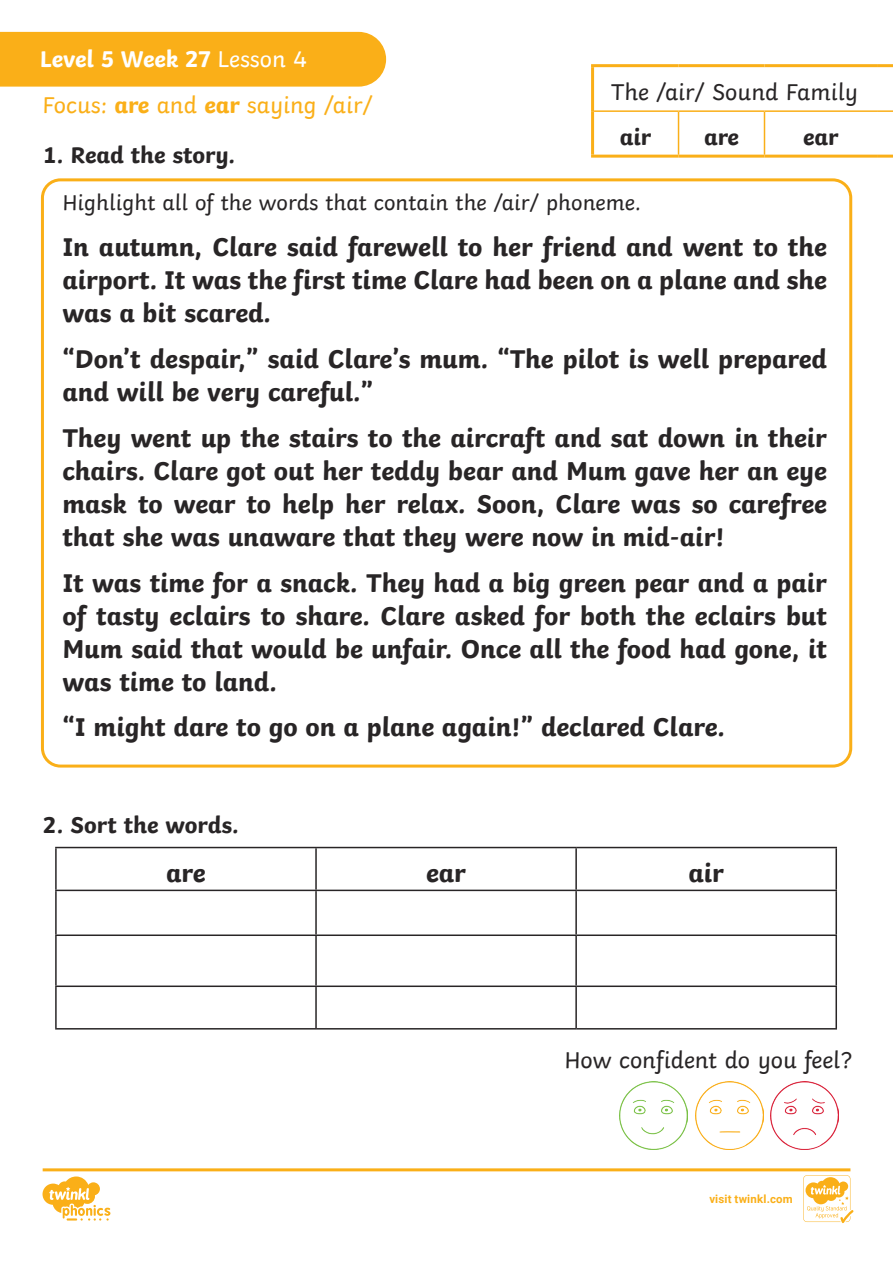
<style>
.page{position:relative;width:893px;height:1263px;background:#fff}
.page>*{position:absolute;margin:0;border:0;box-sizing:border-box;transform-origin:0 0}
.KS1_Body_Copy{font:700 27px/33px "Twinkl";color:#282526;text-align:justify}
.KS1_Body_Copy-2{font:24px "Twinkl";color:#282526}
.KS1_Body_Copy-3{font:700 24px "Twinkl";color:#282526}
.t1{font:24px "Twinkl";color:#faaf18}
.t2{font:700 24px "Twinkl";color:#fff}
.KS1_Body_Copy-4{font:22.5px "Twinkl";color:#282526}
.t3{font:700 11.4px "Roboto";letter-spacing:.02em;color:#faaf18}
.s1{font-weight:400}
.s2{font-weight:700}
</style>
<div class="page">
<svg style="left:43px;top:1168px;width:810px;height:55px"></svg>
<div style="left:41px;top:178px;width:811px;height:589px;border:3px solid #faaf18;border-radius:18px"></div>
<hr style="left:55px;top:847px;width:261px;height:1px;background:#282526">
<hr style="left:55px;top:848px;width:2px;height:42px;background:#282526">
<hr style="left:316px;top:847px;width:260px;height:1px;background:#282526">
<hr style="left:315px;top:848px;width:2px;height:42px;background:#282526">
<hr style="left:576px;top:847px;width:261px;height:1px;background:#282526">
<hr style="left:575px;top:848px;width:2px;height:42px;background:#282526">
<hr style="left:835px;top:848px;width:2px;height:42px;background:#282526">
<hr style="left:315px;top:891px;width:2px;height:43px;background:#282526">
<hr style="left:575px;top:891px;width:2px;height:43px;background:#282526">
<hr style="left:835px;top:891px;width:2px;height:43px;background:#282526">
<hr style="left:315px;top:936px;width:2px;height:49px;background:#282526">
<hr style="left:575px;top:936px;width:2px;height:49px;background:#282526">
<hr style="left:835px;top:936px;width:2px;height:49px;background:#282526">
<hr style="left:315px;top:987px;width:2px;height:41px;background:#282526">
<hr style="left:575px;top:987px;width:2px;height:41px;background:#282526">
<hr style="left:835px;top:987px;width:2px;height:41px;background:#282526">
<hr style="left:55px;top:890px;width:261px;height:1px;background:#282526">
<hr style="left:55px;top:891px;width:2px;height:43px;background:#282526">
<hr style="left:316px;top:890px;width:260px;height:1px;background:#282526">
<hr style="left:576px;top:890px;width:261px;height:1px;background:#282526">
<hr style="left:55px;top:934px;width:261px;height:2px;background:#282526">
<hr style="left:55px;top:936px;width:2px;height:49px;background:#282526">
<hr style="left:316px;top:934px;width:260px;height:2px;background:#282526">
<hr style="left:576px;top:934px;width:261px;height:2px;background:#282526">
<hr style="left:55px;top:985px;width:261px;height:2px;background:#282526">
<hr style="left:55px;top:987px;width:2px;height:41px;background:#282526">
<hr style="left:316px;top:985px;width:260px;height:2px;background:#282526">
<hr style="left:576px;top:985px;width:261px;height:2px;background:#282526">
<hr style="left:55px;top:1028px;width:261px;height:1px;background:#282526">
<hr style="left:316px;top:1028px;width:260px;height:1px;background:#282526">
<hr style="left:576px;top:1028px;width:261px;height:1px;background:#282526">
<img style="left:620px;top:1082px;width:68px;height:67px">
<img style="left:695px;top:1082px;width:68px;height:67px">
<img style="left:771px;top:1082px;width:68px;height:67px">
<div style="left:0;top:32px;width:386px;height:55px;background:#faaf18"></div>
<hr style="left:594px;top:110px;width:84px;height:2px;background:#faaf18">
<hr style="left:678px;top:110px;width:86px;height:2px;background:#faaf18">
<hr style="left:678px;top:112px;width:1px;height:43px;background:#faaf18">
<hr style="left:764px;top:110px;width:113px;height:2px;background:#faaf18">
<hr style="left:764px;top:112px;width:1px;height:43px;background:#faaf18">
<svg style="left:877px;top:110px;width:16px;height:2px"></svg>
<hr style="left:591px;top:64px;width:87px;height:3px;background:#faaf18">
<hr style="left:591px;top:67px;width:3px;height:44px;background:#faaf18">
<hr style="left:678px;top:64px;width:86px;height:3px;background:#faaf18">
<hr style="left:764px;top:64px;width:113px;height:3px;background:#faaf18">
<hr style="left:877px;top:64px;width:16px;height:3px;background:#faaf18">
<hr style="left:591px;top:111px;width:3px;height:44px;background:#faaf18">
<hr style="left:591px;top:155px;width:87px;height:3px;background:#faaf18">
<hr style="left:678px;top:155px;width:86px;height:3px;background:#faaf18">
<hr style="left:764px;top:155px;width:113px;height:3px;background:#faaf18">
<hr style="left:877px;top:155px;width:16px;height:3px;background:#faaf18">
<p class="t2" style="left:40px;top:40px;width:269px">Level 5 Week 27 <span class="s1">Lesson 4</span></p>
<p class="t1" style="left:43px;top:86px;width:332px">Focus: <span class="s2">are</span> and <span class="s2">ear</span> saying /air/</p>
<p class="KS1_Body_Copy-2" style="left:611px;top:73px;width:248px">The /air/ Sound Family</p>
<p class="KS1_Body_Copy-3" style="left:620px;top:117px;width:33px">air</p>
<p class="KS1_Body_Copy-3" style="left:704px;top:117px;width:37px">are</p>
<p class="KS1_Body_Copy-3" style="left:803px;top:117px;width:37px">ear</p>
<p class="KS1_Body_Copy-3" style="left:43px;top:135px;width:194px">1. Read the story.</p>
<p class="KS1_Body_Copy-4" style="left:62px;top:186px;width:580px">Highlight all of the words that contain the /air/ phoneme.</p>
<p class="KS1_Body_Copy" style="left:62px;top:228px;width:766px">In autumn, Clare said farewell to her friend and went to the airport. It was the first time Clare had been on a plane and she was a bit scared.</p>
<p class="KS1_Body_Copy" style="left:62px;top:340px;width:766px">“Don’t despair,” said Clare’s mum. “The pilot is well prepared and will be very careful.”</p>
<p class="KS1_Body_Copy" style="left:62px;top:418px;width:766px">They went up the stairs to the aircraft and sat down in their chairs. Clare got out her teddy bear and Mum gave her an eye mask to wear to help her relax. Soon, Clare was so carefree that she was unaware that they were now in mid-air!</p>
<p class="KS1_Body_Copy" style="left:62px;top:563px;width:766px">It was time for a snack. They had a big green pear and a pair of tasty eclairs to share. Clare asked for both the eclairs but Mum said that would be unfair. Once all the food had gone, it was time to land.</p>
<p class="KS1_Body_Copy" style="left:62px;top:708px;width:664px">“I might dare to go on a plane again!” declared Clare.</p>
<p class="KS1_Body_Copy-3" style="left:43px;top:805px;width:198px">2. Sort the words.</p>
<p class="KS1_Body_Copy" style="left:166px;top:853px;width:41px">are</p>
<p class="KS1_Body_Copy" style="left:426px;top:853px;width:41px">ear</p>
<p class="KS1_Body_Copy" style="left:688px;top:853px;width:37px">air</p>
<p class="KS1_Body_Copy-2" style="left:564px;top:1041px;width:289px">How confident do you feel?</p>
<p class="t3" style="left:709px;top:1191px;width:85px">visit twinkl.com</p>
</div>
